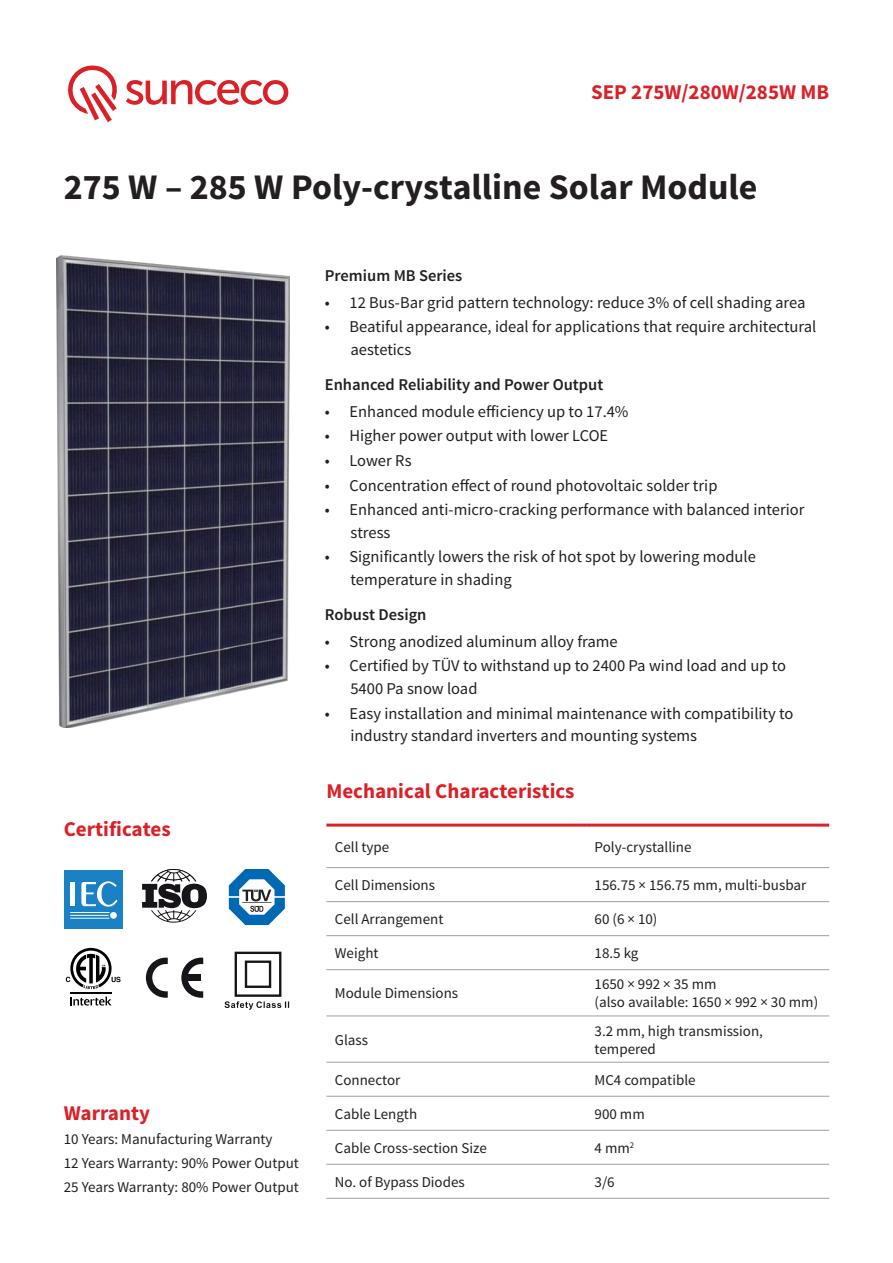
<style>
.page{position:relative;width:893px;height:1263px;background:#fff}
.page>*{position:absolute;margin:0;border:0;box-sizing:border-box;transform-origin:0 0}
.t1{font:700 36px "Source Sans Pro";color:#231f20}
.t2{font:700 21px "Source Sans Pro";color:#da2128}
.t3{font:16.5px/22.5px "Source Sans Pro";color:#231f20}
.t4{font:600 16.5px "Source Sans Pro";color:#231f20}
.tablica{font:15px/24px "Source Sans Pro";color:#231f20}
</style>
<div class="page">
<svg style="left:126px;top:80px;width:162px;height:25px"></svg>
<svg style="left:68px;top:65px;width:49px;height:57px"></svg>
<div style="left:64px;top:870px;width:59px;height:58px;background:#1981c4"></div>
<svg style="left:70px;top:881px;width:47px;height:38px"></svg>
<svg style="left:181px;top:958px;width:22px;height:40px"></svg>
<div style="left:183px;top:974px;width:18px;height:7px;background:#17141a"></div>
<svg style="left:146px;top:958px;width:22px;height:40px"></svg>
<svg style="left:225px;top:951px;width:64px;height:59px"></svg>
<svg style="left:142px;top:869px;width:65px;height:54px"></svg>
<svg style="left:229px;top:869px;width:56px;height:56px"></svg>
<svg style="left:70px;top:997px;width:41px;height:8px"></svg>
<hr style="left:70px;top:992px;width:42px;height:1px;background:#000001">
<svg style="left:66px;top:948px;width:55px;height:41px"></svg>
<hr style="left:326px;top:867px;width:260px;height:1px;background:#9d9fa2">
<hr style="left:586px;top:867px;width:243px;height:1px;background:#9d9fa2">
<hr style="left:326px;top:901px;width:260px;height:1px;background:#9d9fa2">
<hr style="left:586px;top:901px;width:243px;height:1px;background:#9d9fa2">
<hr style="left:326px;top:935px;width:260px;height:1px;background:#9d9fa2">
<hr style="left:586px;top:935px;width:243px;height:1px;background:#9d9fa2">
<hr style="left:326px;top:969px;width:260px;height:1px;background:#9d9fa2">
<hr style="left:586px;top:969px;width:243px;height:1px;background:#9d9fa2">
<hr style="left:326px;top:1015px;width:260px;height:1px;background:#9d9fa2">
<hr style="left:586px;top:1015px;width:243px;height:1px;background:#9d9fa2">
<hr style="left:326px;top:1062px;width:260px;height:1px;background:#9d9fa2">
<hr style="left:586px;top:1062px;width:243px;height:1px;background:#9d9fa2">
<hr style="left:326px;top:1096px;width:260px;height:1px;background:#9d9fa2">
<hr style="left:586px;top:1096px;width:243px;height:1px;background:#9d9fa2">
<hr style="left:326px;top:1130px;width:260px;height:1px;background:#9d9fa2">
<hr style="left:586px;top:1130px;width:243px;height:1px;background:#9d9fa2">
<hr style="left:326px;top:1164px;width:260px;height:1px;background:#9d9fa2">
<hr style="left:586px;top:1164px;width:243px;height:1px;background:#9d9fa2">
<hr style="left:326px;top:1198px;width:260px;height:1px;background:#9d9fa2">
<hr style="left:586px;top:1198px;width:243px;height:1px;background:#9d9fa2">
<hr style="left:326px;top:823px;width:260px;height:3px;background:#da2128">
<hr style="left:586px;top:823px;width:243px;height:3px;background:#da2128">
<img style="left:57px;top:256px;width:232px;height:471px">
<p class="t2" style="left:591px;top:79px;width:240px">SEP 275W/280W/285W MB</p>
<p class="t1" style="left:64px;top:164px;width:695px">275 W – 285 W Poly-crystalline Solar Module</p>
<p class="t4" style="left:325px;top:265px;width:139px">Premium MB Series</p>
<p class="t3" style="left:325px;top:291px;width:482px">• 12 Bus-Bar grid pattern technology: reduce 3% of cell shading area</p>
<p class="t3" style="left:350px;top:316px;width:468px;text-indent:-26px">• Beatiful appearance, ideal for applications that require architectural aestetics</p>
<p class="t4" style="left:325px;top:374px;width:280px">Enhanced Reliability and Power Output</p>
<p class="t3" style="left:325px;top:400px;width:305px">• Enhanced module efficiency up to 17.4%</p>
<p class="t3" style="left:325px;top:425px;width:285px">• Higher power output with lower LCOE</p>
<p class="t3" style="left:325px;top:449px;width:88px">• Lower Rs</p>
<p class="t3" style="left:325px;top:474px;width:394px">• Concentration effect of round photovoltaic solder trip</p>
<p class="t3" style="left:350px;top:499px;width:456px;text-indent:-26px">• Enhanced anti-micro-cracking performance with balanced interior stress</p>
<p class="t3" style="left:350px;top:546px;width:407px;text-indent:-26px">• Significantly lowers the risk of hot spot by lowering module temperature in shading</p>
<p class="t4" style="left:325px;top:604px;width:103px">Robust Design</p>
<p class="t3" style="left:325px;top:630px;width:294px">• Strong anodized aluminum alloy frame</p>
<p class="t3" style="left:350px;top:655px;width:437px;text-indent:-26px">• Certified by TÜV to withstand up to 2400 Pa wind load and up to<br>5400 Pa snow load</p>
<p class="t3" style="left:350px;top:702px;width:445px;text-indent:-26px">• Easy installation and minimal maintenance with compatibility to industry standard inverters and mounting systems</p>
<p class="t2" style="left:64px;top:816px;width:109px">Certificates</p>
<p class="t2" style="left:64px;top:1099px;width:88px">Warranty</p>
<p class="tablica" style="left:64px;top:1127px;width:237px">10 Years: Manufacturing Warranty<br>12 Years Warranty: 90% Power Output<br>25 Years Warranty: 80% Power Output</p>
<p class="t2" style="left:326px;top:778px;width:250px">Mechanical Characteristics</p>
<p class="tablica" style="left:335px;top:835px;width:56px">Cell type</p>
<p class="tablica" style="left:595px;top:835px;width:98px">Poly-crystalline</p>
<p class="tablica" style="left:335px;top:873px;width:102px">Cell Dimensions</p>
<p class="tablica" style="left:595px;top:873px;width:213px">156.75 × 156.75 mm, multi-busbar</p>
<p class="tablica" style="left:335px;top:907px;width:110px">Cell Arrangement</p>
<p class="tablica" style="left:595px;top:907px;width:64px">60 (6 × 10)</p>
<p class="tablica" style="left:335px;top:941px;width:45px">Weight</p>
<p class="tablica" style="left:595px;top:941px;width:45px">18.5 kg</p>
<p class="tablica" style="left:335px;top:982px;width:125px">Module Dimensions</p>
<p class="tablica" style="left:595px;top:976px;width:225px;line-height:18px">1650 × 992 × 35 mm<br>(also available: 1650 × 992 × 30 mm)</p>
<p class="tablica" style="left:335px;top:1028px;width:35px">Glass</p>
<p class="tablica" style="left:595px;top:1022px;width:170px;line-height:18px">3.2 mm, high transmission, tempered</p>
<p class="tablica" style="left:335px;top:1068px;width:67px">Connector</p>
<p class="tablica" style="left:595px;top:1068px;width:103px">MC4 compatible</p>
<p class="tablica" style="left:335px;top:1102px;width:84px">Cable Length</p>
<p class="tablica" style="left:595px;top:1102px;width:52px">900 mm</p>
<p class="tablica" style="left:335px;top:1136px;width:153px">Cable Cross-section Size</p>
<p class="tablica" style="left:595px;top:1136px;width:41px">4 mm<sup>2</sup></p>
<p class="tablica" style="left:335px;top:1170px;width:131px">No. of Bypass Diodes</p>
<p class="tablica" style="left:595px;top:1170px;width:22px">3/6</p>
</div>
